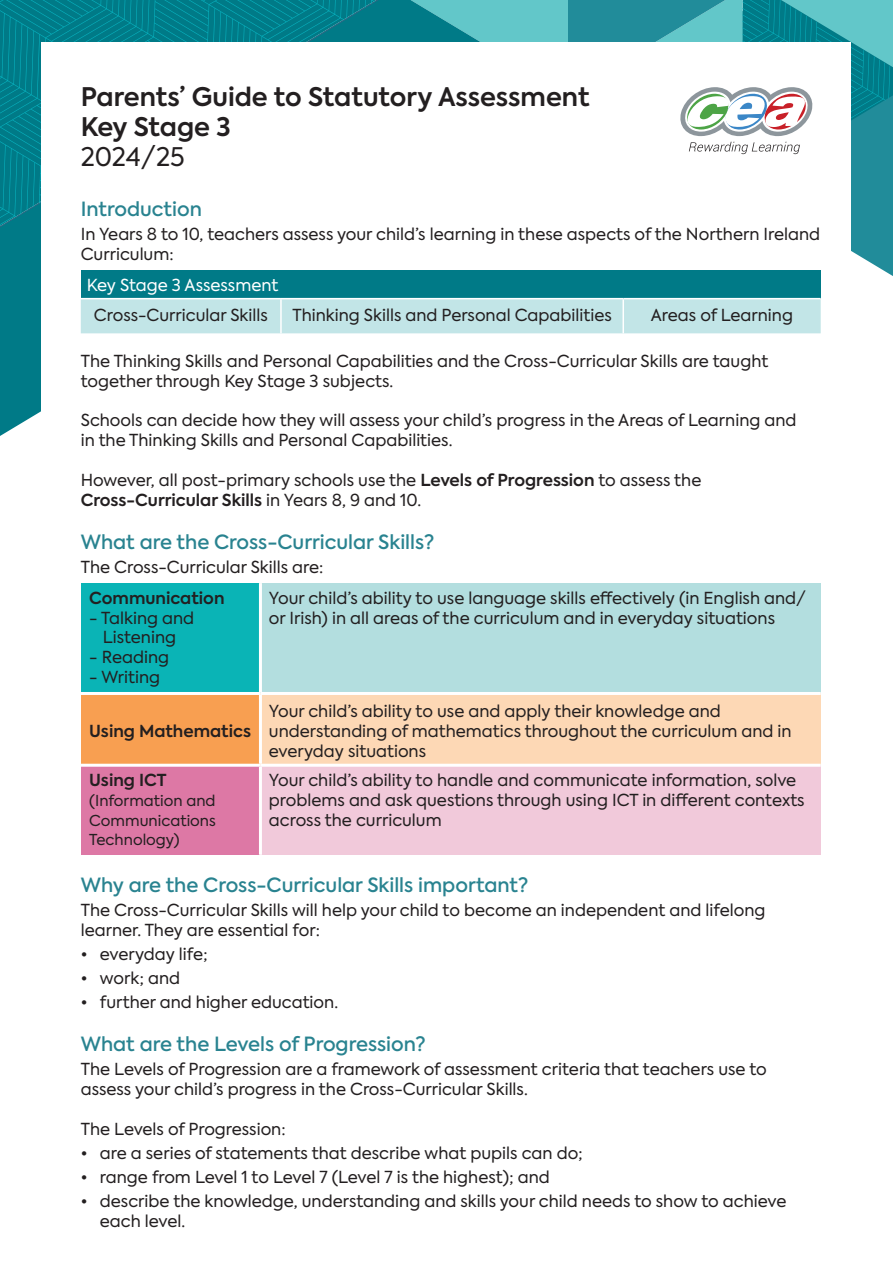
<style>
.page{position:relative;width:893px;height:1263px;background:#fff}
.page>*{position:absolute;margin:0;border:0;box-sizing:border-box;transform-origin:0 0}
.Heading{font:600 25.5px "Axiforma";color:#231f20}
.t1{font:25.5px "Axiforma";letter-spacing:-.005em;color:#231f20}
.H1-BLUE{font:500 19.5px "Axiforma";color:#298390}
.Body{font:16.5px/19.8px "Axiforma";color:#231f20}
.Body-2{font:600 16.5px "Axiforma";color:#231f20}
.Indent-text{font:16.5px/19.8px "Axiforma";color:#231f20;text-align:center}
.Body-3{font:16.5px "Axiforma";color:#fff}
.Body-4{font:15px/19.8px "Axiforma";color:#231f20;text-align:justify}
.s1{font-weight:600}
.s2{font-weight:400}
</style>
<div class="page">
<div style="left:0;top:232px;width:41px;height:204px;background:#007a87"></div>
<svg style="left:0;top:0;width:393px;height:231px;background:#04808d"></svg>
<div style="left:41px;top:43px;width:809px;height:1166px;background:#fff"></div>
<div style="left:81px;top:270px;width:740px;height:29px;background:#007a87"></div>
<div style="left:81px;top:299px;width:740px;height:34px;background:#c2e5e7"></div>
<hr style="left:81px;top:298px;width:200px;height:1px;background:#fff">
<hr style="left:281px;top:298px;width:342px;height:1px;background:#fff">
<hr style="left:280px;top:299px;width:2px;height:34px;background:#fff">
<hr style="left:623px;top:298px;width:198px;height:1px;background:#fff">
<hr style="left:622px;top:299px;width:2px;height:34px;background:#fff">
<div style="left:81px;top:583px;width:179px;height:110px;background:#0ab4b6"></div>
<div style="left:260px;top:583px;width:561px;height:110px;background:#b3dedf"></div>
<div style="left:81px;top:693px;width:179px;height:72px;background:#f89f51"></div>
<div style="left:260px;top:693px;width:561px;height:72px;background:#fdd8b5"></div>
<div style="left:81px;top:765px;width:179px;height:90px;background:#dd78a5"></div>
<div style="left:260px;top:765px;width:561px;height:90px;background:#f1c9da"></div>
<hr style="left:259px;top:583px;width:3px;height:109px;background:#fff">
<hr style="left:81px;top:692px;width:179px;height:3px;background:#fff">
<hr style="left:260px;top:692px;width:561px;height:3px;background:#fff">
<hr style="left:259px;top:695px;width:3px;height:69px;background:#fff">
<hr style="left:81px;top:764px;width:179px;height:3px;background:#fff">
<hr style="left:260px;top:764px;width:561px;height:3px;background:#fff">
<hr style="left:259px;top:767px;width:3px;height:88px;background:#fff">
<svg style="left:393px;top:0;width:500px;height:276px"></svg>
<p class="Heading" style="left:81px;top:80px;width:510px">Parents’ Guide to Statutory Assessment</p>
<p class="Heading" style="left:81px;top:110px;width:151px">Key Stage 3</p>
<p class="t1" style="left:81px;top:141px;width:105px">2024/25</p>
<h1 class="H1-BLUE" style="left:81px;top:196px;width:123px">Introduction</h1>
<p class="Body" style="left:81px;top:225px;width:741px">In Years 8 to 10, teachers assess your child’s learning in these aspects of the Northern Ireland<br>Curriculum:</p>
<p class="Body-3" style="left:87px;top:274px;width:193px">Key Stage 3 Assessment</p>
<p class="Body" style="left:94px;top:306px;width:175px">Cross-Curricular Skills</p>
<p class="Body" style="left:292px;top:306px;width:321px">Thinking Skills and Personal Capabilities</p>
<p class="Body" style="left:651px;top:306px;width:144px">Areas of Learning</p>
<p class="Body" style="left:81px;top:351px;width:689px">The Thinking Skills and Personal Capabilities and the Cross-Curricular Skills are taught together through Key Stage 3 subjects.</p>
<p class="Body" style="left:81px;top:411px;width:717px">Schools can decide how they will assess your child’s progress in the Areas of Learning and</p>
<p class="Body" style="left:81px;top:431px;width:373px">in the Thinking Skills and Personal Capabilities.</p>
<p class="Body" style="left:81px;top:470px;width:622px">However, all post-primary schools use the <span class="s1">Levels of Progression</span> to assess the</p>
<p class="Body-2" style="left:81px;top:488px;width:342px">Cross-Curricular Skills <span class="s2">in Years 8, 9 and 10.</span></p>
<h1 class="H1-BLUE" style="left:81px;top:529px;width:355px">What are the Cross-Curricular Skills?</h1>
<p class="Body" style="left:81px;top:557px;width:244px">The Cross-Curricular Skills are:</p>
<p class="Body-2" style="left:89px;top:587px;width:137px">Communication</p>
<p class="Indent-text" style="left:89px;top:608px;width:107px">- Talking and<br>Listening</p>
<p class="Indent-text" style="left:89px;top:648px;width:81px">- Reading</p>
<p class="Indent-text" style="left:89px;top:667px;width:72px">- Writing</p>
<p class="Body" style="left:269px;top:588px;width:539px">Your child’s ability to use language skills effectively (in English and/ or Irish) in all areas of the curriculum and in everyday situations</p>
<p class="Body-2" style="left:89px;top:720px;width:163px">Using Mathematics</p>
<p class="Body-2" style="left:89px;top:769px;width:79px">Using ICT</p>
<p class="Body-4" style="left:89px;top:791px;width:128px">(Information and Communications Technology)</p>
<p class="Body" style="left:269px;top:701px;width:524px">Your child’s ability to use and apply their knowledge and understanding of mathematics throughout the curriculum and in everyday situations</p>
<p class="Body" style="left:269px;top:770px;width:537px">Your child’s ability to handle and communicate information, solve problems and ask questions through using ICT in different contexts across the curriculum</p>
<h1 class="H1-BLUE" style="left:81px;top:872px;width:449px">Why are the Cross-Curricular Skills important?</h1>
<p class="Body" style="left:81px;top:900px;width:686px">The Cross-Curricular Skills will help your child to become an independent and lifelong learner. They are essential for:</p>
<p class="Body" style="left:81px;top:944px;width:129px">• everyday life;</p>
<p class="Body" style="left:81px;top:968px;width:101px">• work; and</p>
<p class="Body" style="left:81px;top:992px;width:259px">• further and higher education.</p>
<h1 class="H1-BLUE" style="left:81px;top:1031px;width:347px">What are the Levels of Progression?</h1>
<p class="Body" style="left:81px;top:1060px;width:687px">The Levels of Progression are a framework of assessment criteria that teachers use to assess your child’s progress in the Cross-Curricular Skills.</p>
<p class="Body" style="left:81px;top:1119px;width:206px">The Levels of Progression:</p>
<p class="Body" style="left:81px;top:1143px;width:504px">• are a series of statements that describe what pupils can do;</p>
<p class="Body" style="left:81px;top:1167px;width:471px">• range from Level 1 to Level 7 (Level 7 is the highest); and</p>
<p class="Body" style="left:100px;top:1191px;width:688px;text-indent:-19px">• describe the knowledge, understanding and skills your child needs to show to achieve each level.</p>
</div>
